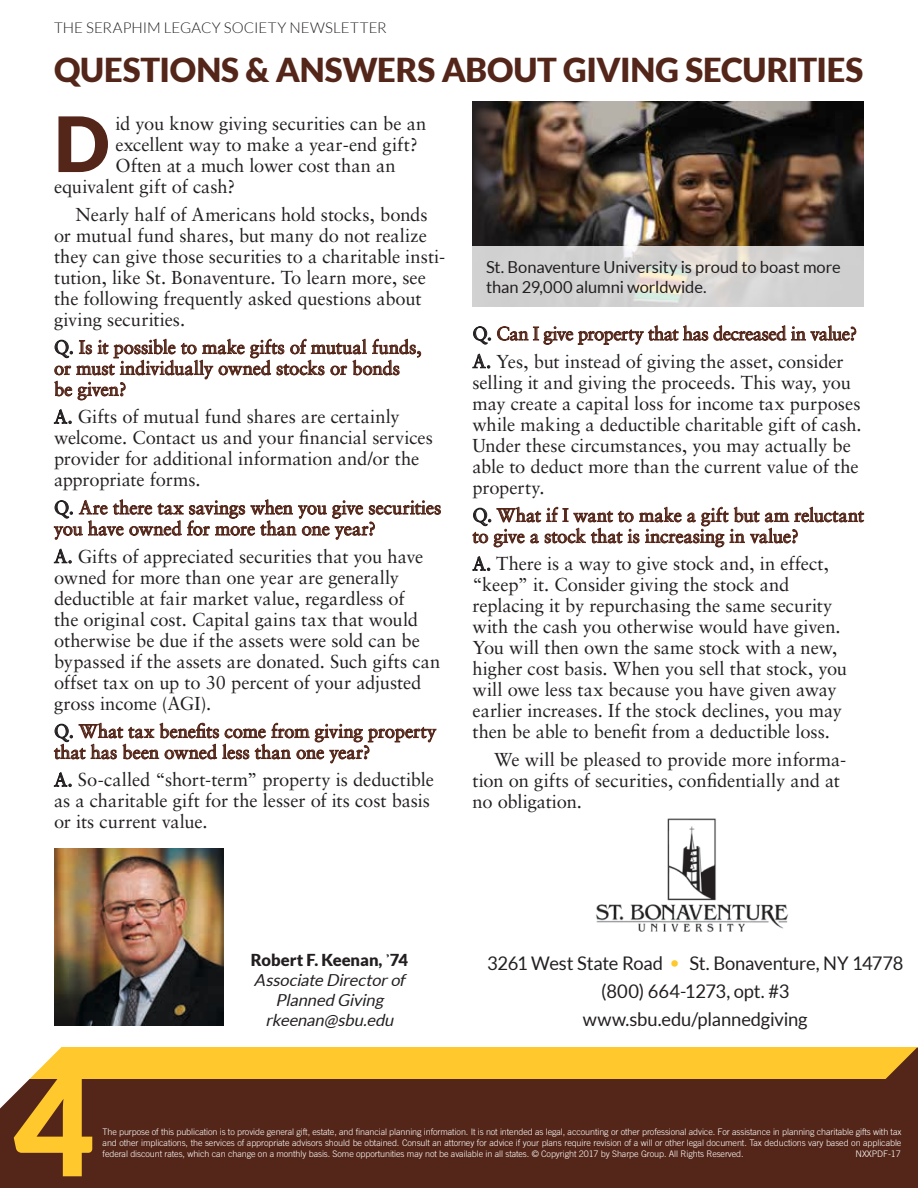
<style>
.page{position:relative;width:918px;height:1188px;background:#fff}
.page>*{position:absolute;margin:0;border:0;box-sizing:border-box;transform-origin:0 0}
.t1{font:900 140.25px "Lato";color:#ffc82c}
.t2{font:900 76.35px "Lato";color:#542619}
.t3{font:900 33px "Lato";letter-spacing:-.005em;color:#542619}
.t4{font:18.75px/21px "Sabon";letter-spacing:-.005em;color:#231f20}
.t5{font:18.75px/21px "Sabon";color:#542619}
.t6{font:18.75px/27.8px "Lato";letter-spacing:-.01em;color:#231f20;text-align:center}
.t7{font:16.5px/19.8px "Lato";letter-spacing:-.005em;color:#231f20}
.t8{font:italic 16.5px/19.8px "Lato";color:#231f20;text-align:center}
.t9{font:300 15px "Lato";letter-spacing:.01em;color:#231f20}
.t10{font:300 9px/11.2px "Trade Gothic";letter-spacing:-.01em;color:#fff;text-align:justify}
.s1{color:#231f20}
.s2{color:#542619}
.s3{font-weight:900;font-style:normal}
.s4{font-family:"Minion Pro";font-weight:700;font-style:normal}
.s5{font-family:"Sabon";color:#ffc82c}
</style>
<div class="page">
<svg style="left:54px;top:338px;width:367px;height:63px"></svg>
<svg style="left:54px;top:409px;width:18px;height:15px"></svg>
<svg style="left:53px;top:499px;width:388px;height:41px"></svg>
<svg style="left:54px;top:548px;width:18px;height:16px"></svg>
<svg style="left:54px;top:722px;width:383px;height:42px"></svg>
<svg style="left:54px;top:772px;width:18px;height:15px"></svg>
<svg style="left:473px;top:326px;width:18px;height:19px"></svg>
<svg style="left:497px;top:325px;width:360px;height:20px"></svg>
<svg style="left:472px;top:353px;width:18px;height:16px"></svg>
<svg style="left:472px;top:506px;width:393px;height:42px"></svg>
<svg style="left:472px;top:556px;width:18px;height:15px"></svg>
<img style="left:596px;top:818px;width:193px;height:114px">
<img style="left:472px;top:102px;width:392px;height:145px">
<div style="left:19px;top:1047px;width:899px;height:141px;background:#ffc82c"></div>
<div style="left:0;top:1079px;width:918px;height:109px;background:#542619"></div>
<svg style="left:0;top:1047px;width:62px;height:62px"></svg>
<svg style="left:885px;top:1047px;width:33px;height:32px"></svg>
<svg style="left:472px;top:247px;width:392px;height:60px;background:#d5d4d2"></svg>
<img style="left:54px;top:849px;width:169px;height:177px">
<p class="t9" style="left:54px;top:20px;width:334px">THE SERAPHIM LEGACY SOCIETY NEWSLETTER</p>
<h3 class="t3" style="left:54px;top:51px;width:811px">QUESTIONS &amp; ANSWERS ABOUT GIVING SECURITIES</h3>
<h2 class="t2" style="left:54px;top:99px;width:57px">D</h2>
<p class="t4" style="left:115px;top:113px;width:313px">id you know giving securities can be an</p>
<p class="t4" style="left:115px;top:134px;width:304px">excellent way to make a year-end gift?</p>
<p class="t4" style="left:115px;top:155px;width:282px">Often at a much lower cost than an</p>
<p class="t4" style="left:54px;top:176px;width:183px">equivalent gift of cash?</p>
<p class="t4" style="left:54px;top:204px;width:393px;text-indent:22px">Nearly half of Americans hold stocks, bonds or mutual fund shares, but many do not realize they can give those securities to a charitable insti&shy;tution, like St. Bonaventure. To learn more, see the following frequently asked questions about giving securities.</p>
<p class="t5" style="left:54px;top:336px;width:369px"><span class="s1">Q.</span> Is it possible to make gifts of mutual funds, or must individually owned stocks or bonds be given?</p>
<p class="t4" style="left:54px;top:406px;width:381px">A. Gifts of mutual fund shares are certainly welcome. Contact us and your financial services provider for additional information and/or the appropriate forms.</p>
<p class="t5" style="left:54px;top:497px;width:389px"><span class="s1">Q.</span> Are there tax savings when you give securities you have owned for more than one year?</p>
<p class="t4" style="left:54px;top:546px;width:388px">A. Gifts of appreciated securities that you have owned for more than one year are generally deductible at fair market value, regardless of<br>the original cost. Capital gains tax that would otherwise be due if the assets were sold can be bypassed if the assets are donated. Such gifts can offset tax on up to 30 percent of your adjusted gross income (AGI).</p>
<p class="t5" style="left:54px;top:720px;width:384px"><span class="s1">Q.</span> What tax benefits come from giving property that has been owned less than one year?</p>
<p class="t4" style="left:54px;top:769px;width:381px">A. So-called “short-term” property is deductible as a charitable gift for the lesser of its cost basis or its current value.</p>
<p class="t7" style="left:486px;top:257px;width:356px">St. Bonaventure University is proud to boast more than 29,000 alumni worldwide.</p>
<p class="t4" style="left:472px;top:319px;width:386px;line-height:27.8px">Q. <span class="s2">Can I give property that has decreased in value?<br></span>A. Yes, but instead of giving the asset, consider</p>
<p class="t4" style="left:472px;top:372px;width:391px">selling it and giving the proceeds. This way, you may create a capital loss for income tax purposes while making a deductible charitable gift of cash.<br>Under these circumstances, you may actually be able to deduct more than the current value of the property.</p>
<p class="t5" style="left:472px;top:504px;width:393px"><span class="s1">Q.</span> What if I want to make a gift but am reluctant to give a stock that is increasing in value?</p>
<p class="t4" style="left:472px;top:553px;width:376px">A. There is a way to give stock and, in effect, “keep” it. Consider giving the stock and replacing it by repurchasing the same security with the cash you otherwise would have given.<br>You will then own the same stock with a new, higher cost basis. When you sell that stock, you will owe less tax because you have given away earlier increases. If the stock declines, you may then be able to benefit from a deductible loss.</p>
<p class="t4" style="left:473px;top:749px;width:375px;text-indent:22px">We will be pleased to provide more informa&shy;tion on gifts of securities, confidentially and at no obligation.</p>
<p class="t8" style="left:251px;top:950px;width:159px"><span class="s3">Robert F. Keenan,</span> <span class="s4">’</span><span class="s3">74<br></span>Associate Directorof<br>Planned Giving rkeenan@sbu.edu</p>
<p class="t6" style="left:487px;top:949px;width:418px">3261 West State Road <span class="s5">•</span> St. Bonaventure, NY 14778 (800) 664-1273, opt. #3 www.sbu.edu/plannedgiving</p>
<h1 class="t1" style="left:13px;top:1043px;width:83px">4</h1>
<p class="t10" style="left:103px;top:1126px;width:800px">The purpose of this publication is to provide general gift, estate, and financial planning information. It is not intended as legal, accounting or other professional advice. For assistance in planning charitable gifts with tax and other implications, the services of appropriate advisors should be obtained. Consult an attorney for advice if your plans require revision of a will or other legal document. Tax deductions vary based on applicable federal discount rates, which can change on a monthly basis. Some opportunities may not be available in all states. © Copyright 2017 by Sharpe Group. All Rights Reserved.</p>
<p class="t10" style="left:856px;top:1148px;width:47px">NXXPDF-17</p>
</div>
